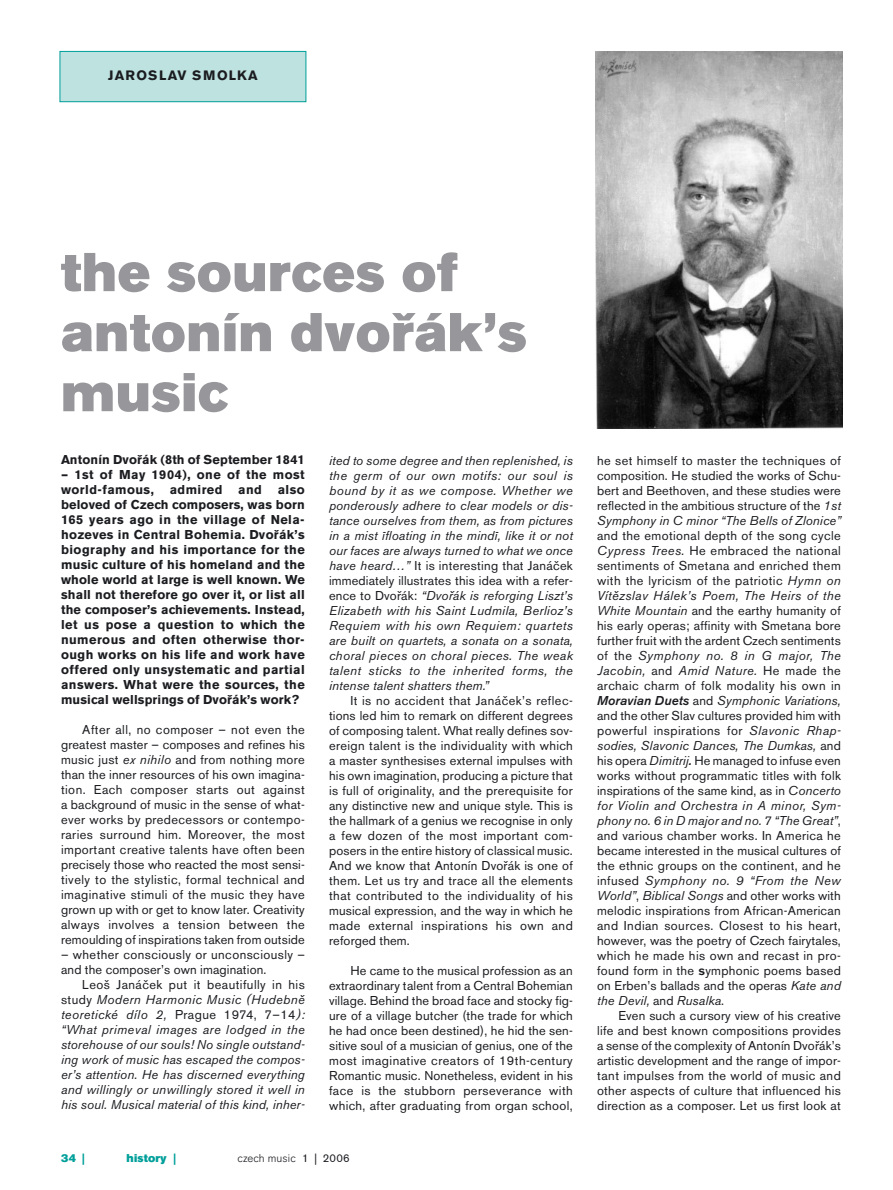
<style>
.page{position:relative;width:893px;height:1190px;background:#fff}
.page>*{position:absolute;margin:0;border:0;box-sizing:border-box;transform-origin:0 0}
.t1{font:54px/60px "Akzidenz Grotesk BECE Super";letter-spacing:.015em;color:#97979b}
.t2{font:700 13.5px "Akzidenz Grotesk BECE";letter-spacing:.085em;color:#1b1c20}
.t3{font:12.75px/15px "Akzidenz Grotesk BECE";letter-spacing:.015em;color:#1b1c20;text-align:justify}
.t4{font:italic 12.75px/15px "Akzidenz Grotesk BECE";letter-spacing:.01em;color:#1b1c20;text-align:justify}
.t5{font:700 12.75px/15px "Akzidenz Grotesk BECE";letter-spacing:.01em;color:#1b1c20;text-align:justify}
.t6{font:12.75px/15px "Akzidenz Grotesk BECE";letter-spacing:.035em;color:#1b1c20}
.t7{font:300 11.25px "Akzidenz Grotesk BECE";letter-spacing:.01em;color:#1b1c20}
.t8{font:11.25px "Akzidenz Grotesk BECE Super";letter-spacing:.015em;color:#009f9a}
.s1{font-style:italic}
.s2{font-style:normal}
.s3{font-weight:400}
.s4{font-weight:500;font-style:italic}
.s5{font-weight:500}
</style>
<div class="page">
<img style="left:595px;top:51px;width:247px;height:377px">
<div style="left:60px;top:51px;width:246px;height:51px;background:#bde2e0"></div>
<div style="left:60px;top:51px;width:246px;height:51px;border:1px solid #009f9a"></div>
<p class="t2" style="left:108px;top:70px;width:151px">JAROSLAV SMOLKA</p>
<h1 class="t1" style="left:61px;top:248px;width:467px">the sources of antonín dvořák’s music</h1>
<p class="t5" style="left:61px;top:453px;width:245px">Antonín Dvořák (8th of September 1841</p>
<p class="t5" style="left:61px;top:468px;width:245px">– 1st of May 1904), one of the most world-famous, admired and also beloved of Czech composers, was born 165 years ago in the village of Nela&shy;hozeves in Central Bohemia. Dvořák’s biography and his importance for the music culture of his homeland and the whole world at large is well known. We shall not therefore go over it, or list all the composer’s achievements. Instead, let us pose a question to which the numerous and often otherwise thor&shy;ough works on his life and work have offered only unsystematic and partial answers. What were the sources, the musical wellsprings of Dvořák’s work?</p>
<p class="t3" style="left:61px;top:723px;width:245px;text-indent:21px">After all, no composer – not even the greatest master – composes and refines his music just <span class="s1">ex nihilo</span> and from nothing more than the inner resources of his own imagina&shy;tion. Each composer starts out against a background of music in the sense of what&shy;ever works by predecessors or contempo&shy;raries surround him. Moreover, the most important creative talents have often been precisely those who reacted the most sensi&shy;tively to the stylistic, formal technical and imaginative stimuli of the music they have grown up with or get to know later. Creativity always involves a tension between the remoulding of inspirations taken from outside</p>
<p class="t6" style="left:61px;top:948px;width:245px">– whether consciously or unconsciously – and the composer’s own imagination.</p>
<p class="t4" style="left:61px;top:978px;width:245px;text-indent:21px"><span class="s2">Leoš Janáček put it beautifully in his study</span> Modern Harmonic Music (Hudebně teoretické dílo 2, <span class="s2">Prague 1974, 7–14</span>): “What primeval images are lodged in the storehouse of our souls! No single outstand&shy;ing work of music has escaped the compos&shy;er’s attention. He has discerned everything and willingly or unwillingly stored it well in his soul. Musical material of this kind, inher-</p>
<p class="t4" style="left:329px;top:454px;width:245px">ited to some degree and then replenished, is the germ of our own motifs: our soul is bound by it as we compose. Whether we ponderously adhere to clear models or dis&shy;tance ourselves from them, as from pictures in a mist īfloating in the mindī, like it or not our faces are always turned to what we once have heard…” <span class="s2">It is interesting that Janáček immediately illustrates this idea with a refer&shy;ence to Dvořák:</span> “Dvořák is reforging Liszt’s Elizabeth with his Saint Ludmila, Berlioz’s Requiem with his own Requiem: quartets are built on quartets, a sonata on a sonata, choral pieces on choral pieces. The weak talent sticks to the inherited forms, the intense talent shatters them.”</p>
<p class="t3" style="left:329px;top:694px;width:245px;text-indent:21px">It is no accident that Janáček’s reflec&shy;tions led him to remark on different degrees of composing talent. What really defines sov&shy;ereign talent is the individuality with which a master synthesises external impulses with his own imagination, producing a picture that is full of originality, and the prerequisite for any distinctive new and unique style. This is the hallmark of a genius we recognise in only a few dozen of the most important com&shy;posers in the entire history of classical music.<br>And we know that Antonín Dvořák is one of them. Let us try and trace all the elements that contributed to the individuality of his musical expression, and the way in which he made external inspirations his own and reforged them.</p>
<p class="t3" style="left:329px;top:964px;width:245px;text-indent:21px">He came to the musical profession as an extraordinary talent from a Central Bohemian village. Behind the broad face and stocky fig&shy;ure of a village butcher (the trade for which he had once been destined), he hid the sen&shy;sitive soul of a musician of genius, one of the most imaginative creators of 19th-century Romantic music. Nonetheless, evident in his face is the stubborn perseverance with which, after graduating from organ school,</p>
<p class="t8" style="left:61px;top:1153px;width:25px">34 |</p>
<p class="t8" style="left:127px;top:1153px;width:51px">history |</p>
<p class="t7" style="left:237px;top:1153px;width:114px">czech music <span class="s3">1 | 2006</span></p>
<p class="t3" style="left:597px;top:454px;width:245px">he set himself to master the techniques of composition. He studied the works of Schu&shy;bert and Beethoven, and these studies were reflected in the ambitious structure of the <span class="s1">1st Symphony in C minor “The Bells of Zlonice”</span></p>
<p class="t3" style="left:597px;top:529px;width:245px">and the emotional depth of the song cycle <span class="s1">Cypress Trees.</span> He embraced the national sentiments of Smetana and enriched them with the lyricism of the patriotic <span class="s1">Hymn on Vítězslav Hálek’s Poem, The Heirs of the White Mountain</span> and the earthy humanity of his early operas; affinity with Smetana bore further fruit with the ardent Czech sentiments of the <span class="s1">Symphony no. 8 in G major, The Jacobin,</span> and <span class="s1">Amid Nature.</span> He made the archaic charm of folk modality his own in <span class="s4">Moravian Duets</span> and <span class="s1">Symphonic Variations, </span>and the other Slav cultures provided him with powerful inspirations for <span class="s1">Slavonic Rhap&shy;sodies, Slavonic Dances, The Dumkas,</span> and his opera <span class="s1">Dimitrij</span><span class="s4">.</span> He managed to infuse even works without programmatic titles with folk inspirations of the same kind, as in <span class="s1">Concerto for Violin and Orchestra in A minor, Sym&shy;phony no. 6 in D major and no. 7 “The Great”</span>, and various chamber works. In America he became interested in the musical cultures of the ethnic groups on the continent, and he infused <span class="s1">Symphony no. 9 “From the New World”</span>, <span class="s1">Biblical Songs</span> and other works with melodic inspirations from African-American and Indian sources. Closest to his heart, however, was the poetry of Czech fairytales, which he made his own and recast in pro&shy;found form in the <span class="s5">s</span>ymphonic poems based on Erben’s ballads and the operas <span class="s1">Kate and the Devil,</span> and <span class="s1">Rusalka</span>.</p>
<p class="t3" style="left:597px;top:1009px;width:245px;text-indent:21px">Even such a cursory view of his creative life and best known compositions provides a sense of the complexity of Antonín Dvořák’s artistic development and the range of impor&shy;tant impulses from the world of music and other aspects of culture that influenced his direction as a composer. Let us first look at</p>
</div>
